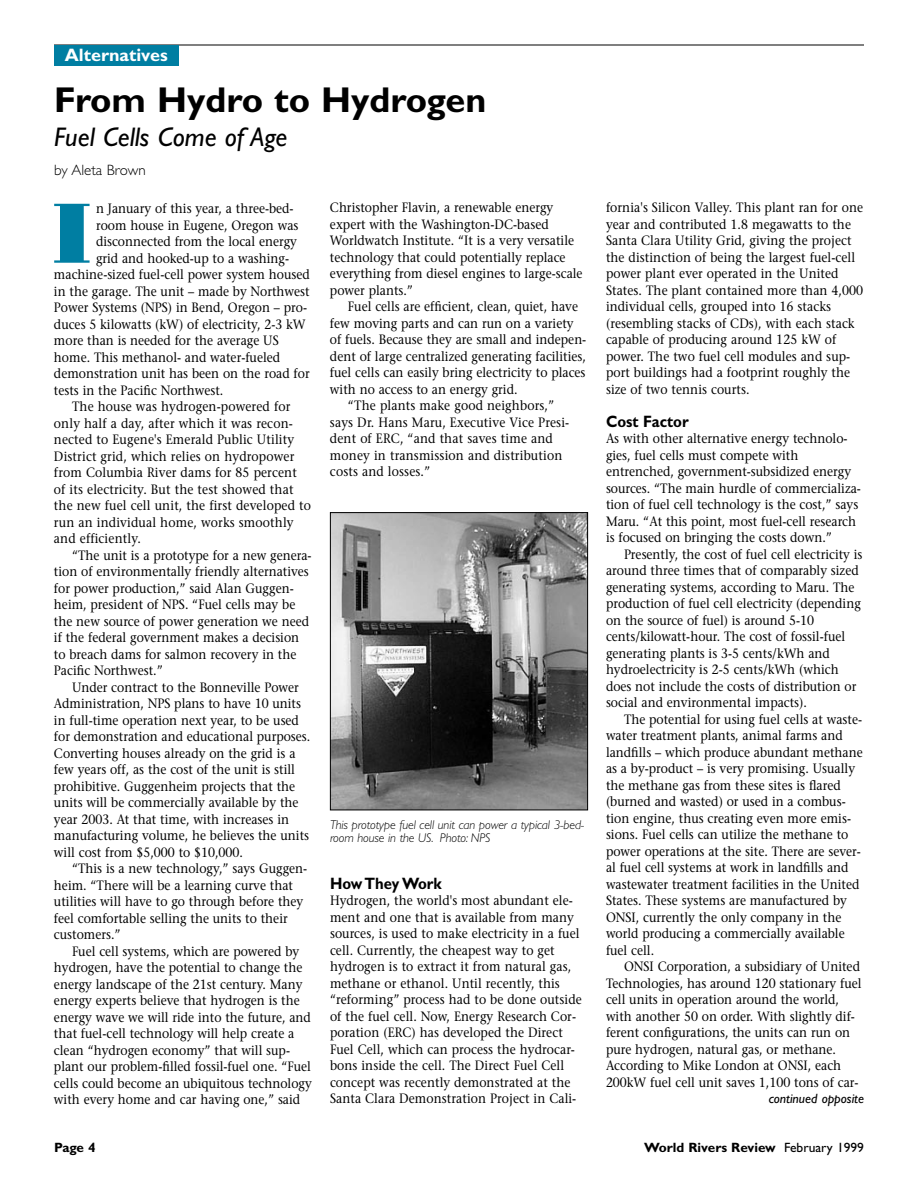
<style>
.page{position:relative;width:918px;height:1188px;background:#fff}
.page>*{position:absolute;margin:0;border:0;box-sizing:border-box;transform-origin:0 0}
.t1{font:85.05px "Bodoni Poster";color:#007ea2;scale:.9 1}
.t2{font:700 36px "Gill Sans";color:#000}
.t3{font:italic 27px "Gill Sans";color:#000}
.t4{font:700 18px "Gill Sans";color:#fff}
.t5{font:700 16.5px "Gill Sans";color:#000;scale:.9 1}
.t6{font:300 15px "Gill Sans";color:#000}
.t7{font:13.5px/16.5px "Stone Serif";color:#000;scale:.9 1}
.t8{font:700 13.5px "Gill Sans";color:#000}
.t9{font:italic 13.5px "Gill Sans";color:#000}
.t10{font:italic 300 12.75px/13.5px "Gill Sans";letter-spacing:-.01em;color:#000}
.s1{font-weight:400}
</style>
<div class="page">
<hr style="left:54px;top:45px;width:810px;height:1px;background:#000">
<div style="left:54px;top:45px;width:125px;height:21px;background:#007ea2"></div>
<img style="left:332px;top:514px;width:254px;height:294px">
<div style="left:330px;top:512px;width:258px;height:298px;border:1px solid #000"></div>
<h3 class="t4" style="left:65px;top:49px;width:104px">Alternatives</h3>
<h2 class="t2" style="left:54px;top:87px;width:434px">From Hydro to Hydrogen</h2>
<h3 class="t3" style="left:54px;top:128px;width:235px">Fuel Cells Come of Age</h3>
<p class="t6" style="left:54px;top:164px;width:93px">by Aleta Brown</p>
<h1 class="t1" style="left:53px;top:203px;width:44px">I</h1>
<p class="t7" style="left:96px;top:202px;width:221px">n January of this year, a three-bed-</p>
<p class="t7" style="left:96px;top:218px;width:227px">room house in Eugene, Oregon was</p>
<p class="t7" style="left:96px;top:235px;width:225px">disconnected from the local energy</p>
<p class="t7" style="left:96px;top:251px;width:216px">grid and hooked-up to a washing-</p>
<p class="t7" style="left:54px;top:268px;width:286px">machine-sized fuel-cell power system housed</p>
<p class="t7" style="left:54px;top:284px;width:286px">in the garage. The unit – made by Northwest</p>
<p class="t7" style="left:54px;top:301px;width:283px">Power Systems (NPS) in Bend, Oregon – pro-</p>
<p class="t7" style="left:54px;top:317px;width:281px">duces 5 kilowatts (kW) of electricity, 2-3 kW</p>
<p class="t7" style="left:54px;top:334px;width:251px">more than is needed for the average US</p>
<p class="t7" style="left:54px;top:350px;width:253px">home. This methanol- and water-fueled</p>
<p class="t7" style="left:54px;top:367px;width:286px">demonstration unit has been on the road for</p>
<p class="t7" style="left:54px;top:383px;width:190px">tests in the Pacific Northwest.</p>
<p class="t7" style="left:72px;top:400px;width:244px">The house was hydrogen-powered for</p>
<p class="t7" style="left:54px;top:416px;width:267px">only half a day, after which it was recon-</p>
<p class="t7" style="left:54px;top:433px;width:268px">nected to Eugene's Emerald Public Utility</p>
<p class="t7" style="left:54px;top:449px;width:269px">District grid, which relies on hydropower</p>
<p class="t7" style="left:54px;top:466px;width:271px">from Columbia River dams for 85 percent</p>
<p class="t7" style="left:54px;top:482px;width:268px">of its electricity. But the test showed that</p>
<p class="t7" style="left:54px;top:499px;width:287px">the new fuel cell unit, the first developed to</p>
<p class="t7" style="left:54px;top:515px;width:268px">run an individual home, works smoothly</p>
<p class="t7" style="left:54px;top:532px;width:98px">and efficiently.</p>
<p class="t7" style="left:72px;top:548px;width:268px">“The unit is a prototype for a new genera-</p>
<p class="t7" style="left:54px;top:565px;width:285px">tion of environmentally friendly alternatives</p>
<p class="t7" style="left:54px;top:581px;width:268px">for power production,” said Alan Guggen-</p>
<p class="t7" style="left:54px;top:598px;width:270px">heim, president of NPS. “Fuel cells may be</p>
<p class="t7" style="left:54px;top:614px;width:285px">the new source of power generation we need</p>
<p class="t7" style="left:54px;top:631px;width:274px">if the federal government makes a decision</p>
<p class="t7" style="left:54px;top:647px;width:271px">to breach dams for salmon recovery in the</p>
<p class="t7" style="left:54px;top:664px;width:122px">Pacific Northwest.”</p>
<p class="t7" style="left:72px;top:680px;width:254px">Under contract to the Bonneville Power</p>
<p class="t7" style="left:54px;top:697px;width:276px">Administration, NPS plans to have 10 units</p>
<p class="t7" style="left:54px;top:713px;width:274px">in full-time operation next year, to be used</p>
<p class="t7" style="left:54px;top:730px;width:286px">for demonstration and educational purposes.</p>
<p class="t7" style="left:54px;top:746px;width:270px">Converting houses already on the grid is a</p>
<p class="t7" style="left:54px;top:763px;width:269px">few years off, as the cost of the unit is still</p>
<p class="t7" style="left:54px;top:779px;width:270px">prohibitive. Guggenheim projects that the</p>
<p class="t7" style="left:54px;top:796px;width:273px">units will be commercially available by the</p>
<p class="t7" style="left:54px;top:812px;width:263px">year 2003. At that time, with increases in</p>
<p class="t7" style="left:54px;top:829px;width:285px">manufacturing volume, he believes the units</p>
<p class="t7" style="left:54px;top:845px;width:212px">will cost from $5,000 to $10,000.</p>
<p class="t7" style="left:72px;top:862px;width:263px">“This is a new technology,” says Guggen-</p>
<p class="t7" style="left:54px;top:878px;width:267px">heim. “There will be a learning curve that</p>
<p class="t7" style="left:54px;top:895px;width:279px">utilities will have to go through before they</p>
<p class="t7" style="left:54px;top:911px;width:261px">feel comfortable selling the units to their</p>
<p class="t7" style="left:54px;top:928px;width:76px">customers.”</p>
<p class="t7" style="left:72px;top:944px;width:254px">Fuel cell systems, which are powered by</p>
<p class="t7" style="left:54px;top:961px;width:278px">hydrogen, have the potential to change the</p>
<p class="t7" style="left:54px;top:977px;width:278px">energy landscape of the 21st century. Many</p>
<p class="t7" style="left:54px;top:994px;width:275px">energy experts believe that hydrogen is the</p>
<p class="t7" style="left:54px;top:1010px;width:287px">energy wave we will ride into the future, and</p>
<p class="t7" style="left:54px;top:1027px;width:269px">that fuel-cell technology will help create a</p>
<p class="t7" style="left:54px;top:1043px;width:264px">clean “hydrogen economy” that will sup-</p>
<p class="t7" style="left:54px;top:1060px;width:287px">plant our problem-filled fossil-fuel one. “Fuel</p>
<p class="t7" style="left:54px;top:1076px;width:288px">cells could become an ubiquitous technology</p>
<p class="t7" style="left:54px;top:1093px;width:275px">with every home and car having one,” said</p>
<p class="t7" style="left:330px;top:201px;width:282px">Christopher Flavin, a renewable energy expert with the Washington-DC-based Worldwatch Institute. “It is a very versatile technology that could potentially replace everything from diesel engines to large-scale power plants.”</p>
<p class="t7" style="left:348px;top:300px;width:257px">Fuel cells are efficient, clean, quiet, have</p>
<p class="t7" style="left:330px;top:316px;width:272px">few moving parts and can run on a variety</p>
<p class="t7" style="left:330px;top:333px;width:286px">of fuels. Because they are small and indepen-</p>
<p class="t7" style="left:330px;top:349px;width:286px">dent of large centralized generating facilities,</p>
<p class="t7" style="left:330px;top:366px;width:285px">fuel cells can easily bring electricity to places</p>
<p class="t7" style="left:330px;top:382px;width:210px">with no access to an energy grid.</p>
<p class="t7" style="left:348px;top:399px;width:231px">“The plants make good neighbors,”</p>
<p class="t7" style="left:330px;top:415px;width:267px">says Dr. Hans Maru, Executive Vice Presi-</p>
<p class="t7" style="left:330px;top:432px;width:249px">dent of ERC, “and that saves time and</p>
<p class="t7" style="left:330px;top:448px;width:260px">money in transmission and distribution</p>
<p class="t7" style="left:330px;top:465px;width:113px">costs and losses.”</p>
<p class="t10" style="left:330px;top:819px;width:256px">This prototype fuel cell unit can power a typical 3-bed&shy;room house in the US. Photo: NPS</p>
<p class="t5" style="left:330px;top:878px;width:126px">How They Work</p>
<p class="t7" style="left:330px;top:894px;width:281px">Hydrogen, the world's most abundant ele&shy;ment and one that is available from many sources, is used to make electricity in a fuel cell. Currently, the cheapest way to get hydrogen is to extract it from natural gas, methane or ethanol. Until recently, this “reforming” process had to be done outside of the fuel cell. Now, Energy Research Cor&shy;poration (ERC) has developed the Direct Fuel Cell, which can process the hydrocar&shy;bons inside the cell. The Direct Fuel Cell concept was recently demonstrated at the Santa Clara Demonstration Project in Cali-</p>
<p class="t7" style="left:606px;top:201px;width:287px">fornia's Silicon Valley. This plant ran for one year and contributed 1.8 megawatts to the Santa Clara Utility Grid, giving the project the distinction of being the largest fuel-cell power plant ever operated in the United States. The plant contained more than 4,000 individual cells, grouped into 16 stacks (resembling stacks of CDs), with each stack capable of producing around 125 kW of power. The two fuel cell modules and sup&shy;port buildings had a footprint roughly the size of two tennis courts.</p>
<p class="t5" style="left:606px;top:416px;width:93px">Cost Factor</p>
<p class="t7" style="left:606px;top:432px;width:285px">As with other alternative energy technolo&shy;gies, fuel cells must compete with entrenched, government-subsidized energy sources. “The main hurdle of commercializa&shy;tion of fuel cell technology is the cost,” says Maru. “At this point, most fuel-cell research is focused on bringing the costs down.”</p>
<p class="t7" style="left:606px;top:547px;width:287px;text-indent:18px">Presently, the cost of fuel cell electricity is around three times that of comparably sized generating systems, according to Maru. The production of fuel cell electricity (depending on the source of fuel) is around 5-10 cents/kilowatt-hour. The cost of fossil-fuel generating plants is 3-5 cents/kWh and hydroelectricity is 2-5 cents/kWh (which does not include the costs of distribution or social and environmental impacts).</p>
<p class="t7" style="left:606px;top:712px;width:287px;text-indent:18px">The potential for using fuel cells at waste&shy;water treatment plants, animal farms and landfills – which produce abundant methane as a by-product – is very promising. Usually the methane gas from these sites is flared (burned and wasted) or used in a combus&shy;tion engine, thus creating even more emis&shy;sions. Fuel cells can utilize the methane to power operations at the site. There are sever&shy;al fuel cell systems at work in landfills and wastewater treatment facilities in the United States. These systems are manufactured by ONSI, currently the only company in the world producing a commercially available fuel cell.</p>
<p class="t7" style="left:606px;top:960px;width:285px;text-indent:18px">ONSI Corporation, a subsidiary of United Technologies, has around 120 stationary fuel cell units in operation around the world, with another 50 on order. With slightly dif&shy;ferent configurations, the units can run on pure hydrogen, natural gas, or methane.<br>According to Mike London at ONSI, each 200kW fuel cell unit saves 1,100 tons of car-</p>
<p class="t9" style="left:769px;top:1094px;width:97px">continued opposite</p>
<p class="t8" style="left:54px;top:1143px;width:43px">Page 4</p>
<p class="t8" style="left:644px;top:1143px;width:221px">World Rivers Review <span class="s1">February 1999</span></p>
</div>
